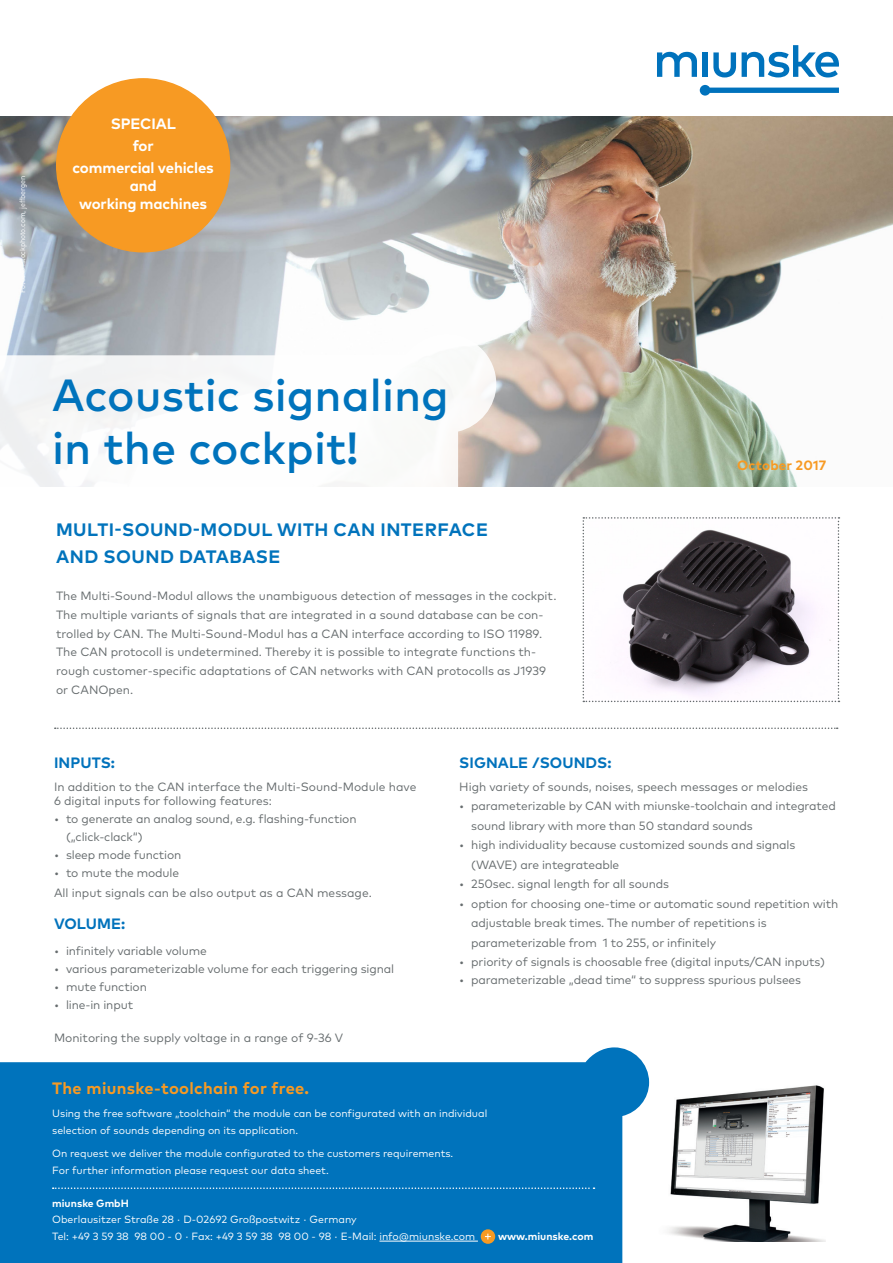
<style>
.page{position:relative;width:893px;height:1263px;background:#fff}
.page>*{position:absolute;margin:0;border:0;box-sizing:border-box;transform-origin:0 0}
.t1{font:500 45px "Mark Pro";color:#0073bc}
.Kompetenzen{font:700 18px/27px "Mark Pro";letter-spacing:.025em;color:#0073bc}
.Kompetenzen-2{font:700 16.5px "Mark Pro";letter-spacing:.02em;color:#f79a23}
.Weltneuheit{font:700 15px/18px "Mark Pro";letter-spacing:-.01em;color:#fff;text-align:center}
.subline{font:700 15px "Mark Pro";letter-spacing:.005em;color:#0072bc}
.t2{font:700 13.5px "Mark Pro";letter-spacing:.015em;color:#f79a23}
.Kompetenzen-3{font:12px/18.8px "Mark Pro";letter-spacing:-.01em;color:#666c6e}
.Fließtext{font:12px/14.4px "Mark Pro";color:#666c6e}
.Kompetenzen-4{font:10.5px/17.2px "Mark Pro";color:#fff}
.Kompetenzen-5{font:700 10.5px "Mark Pro";color:#fff}
.t3{font:7.5px "DIN Pro";letter-spacing:-.01em;color:#fff}
</style>
<div class="page">
<img style="left:0;top:117px;width:893px;height:370px">
<svg style="left:657px;top:52px;width:40px;height:25px"></svg>
<div style="left:702px;top:52px;width:6px;height:25px;background:#0072bc"></div>
<svg style="left:713px;top:52px;width:23px;height:25px"></svg>
<svg style="left:742px;top:45px;width:97px;height:32px"></svg>
<svg style="left:700px;top:85px;width:139px;height:11px"></svg>
<svg style="left:0;top:334px;width:496px;height:153px"></svg>
<img style="left:649px;top:1080px;width:176px;height:162px">
<svg style="left:0;top:1047px;width:649px;height:216px;background:#1880c2"></svg>
<svg style="left:583px;top:517px;width:256px;height:185px"></svg>
<svg style="left:55px;top:727px;width:783px;height:2px"></svg>
<div style="left:57px;top:79px;width:173px;height:173px;background:#f79a23;border-radius:50%"></div>
<hr style="left:379px;top:1241px;width:99px;height:1px;background:#fff">
<div style="left:481px;top:1229px;width:14px;height:15px;background:#f79a23;border-radius:50%"></div>
<svg style="left:485px;top:1233px;width:6px;height:6px"></svg>
<svg style="left:53px;top:1187px;width:541px;height:2px"></svg>
<p class="t3" style="left:17px;top:293px;width:118px;rotate:-90deg">Foto: © istockphoto.com, jeffbergen</p>
<p class="Weltneuheit" style="left:111px;top:113px;width:66px">SPECIAL</p>
<p class="Weltneuheit" style="left:133px;top:135px;width:23px">for</p>
<p class="Weltneuheit" style="left:72px;top:158px;width:143px">commercial vehicles and<br>working machines</p>
<p class="t1" style="left:52px;top:362px;width:398px">Acoustic signaling</p>
<p class="t1" style="left:52px;top:414px;width:308px">in the cockpit!</p>
<p class="Kompetenzen" style="left:56px;top:514px;width:433px">MULTI-SOUND-MODUL WITH CAN INTERFACE<br>AND SOUND DATABASE</p>
<p class="Kompetenzen-3" style="left:56px;top:585px;width:502px">The Multi-Sound-Modul allows the unambiguous detection of messages in the cockpit.<br>The multiple variants of signals that are integrated in a sound database can be con&shy;trolled by CAN. The Multi-Sound-Modul has a CAN interface according to ISO 11989.<br>The CAN protocoll is undetermined. Thereby it is possible to integrate functions th&shy;rough customer-specific adaptations of CAN networks with CAN protocolls as J1939 or CANOpen.</p>
<p class="t2" style="left:737px;top:455px;width:91px">October 2017</p>
<p class="subline" style="left:54px;top:751px;width:63px">INPUTS:</p>
<p class="Fließtext" style="left:54px;top:778px;width:364px">In addition to the CAN interface the Multi-Sound-Module have<br>6 digital inputs for following features:</p>
<p class="Kompetenzen-3" style="left:66px;top:809px;width:292px;line-height:18px;text-indent:-12px">• to generate an analog sound, e.g. flashing-function („click-clack“)</p>
<p class="Kompetenzen-3" style="left:54px;top:844px;width:129px">• sleep mode function</p>
<p class="Kompetenzen-3" style="left:54px;top:862px;width:127px">• to mute the module</p>
<p class="Fließtext" style="left:54px;top:884px;width:319px">All input signals can be also output as a CAN message.</p>
<p class="subline" style="left:54px;top:912px;width:73px">VOLUME:</p>
<p class="Kompetenzen-3" style="left:54px;top:941px;width:154px">• infinitely variable volume</p>
<p class="Kompetenzen-3" style="left:54px;top:959px;width:342px">• various parameterizable volume for each triggering signal</p>
<p class="Kompetenzen-3" style="left:54px;top:977px;width:94px">• mute function</p>
<p class="Kompetenzen-3" style="left:54px;top:995px;width:81px">• line-in input</p>
<p class="Fließtext" style="left:54px;top:1029px;width:291px">Monitoring the supply voltage in a range of 9-36 V</p>
<p class="subline" style="left:459px;top:751px;width:154px">SIGNALE /SOUNDS:</p>
<p class="Fließtext" style="left:459px;top:778px;width:350px">High variety of sounds, noises, speech messages or melodies</p>
<p class="Kompetenzen-3" style="left:471px;top:795px;width:366px;line-height:19.5px;text-indent:-12px">• parameterizable by CAN with miunske-toolchain and integrated sound library with more than 50 standard sounds</p>
<p class="Kompetenzen-3" style="left:471px;top:834px;width:326px;line-height:19.5px;text-indent:-12px">• high individuality because customized sounds and signals (WAVE) are integrateable</p>
<p class="Kompetenzen-3" style="left:459px;top:873px;width:211px">• 250sec. signal length for all sounds</p>
<p class="Kompetenzen-3" style="left:471px;top:893px;width:368px;line-height:19.5px;text-indent:-12px">• option for choosing one-time or automatic sound repetition with adjustable break times. The number of repetitions is parameterizable from 1 to 255, or infinitely</p>
<p class="Kompetenzen-3" style="left:459px;top:951px;width:367px">• priority of signals is choosable free (digital inputs/CAN inputs)</p>
<p class="Kompetenzen-3" style="left:459px;top:969px;width:343px">• parameterizable „dead time“ to suppress spurious pulsees</p>
<p class="Kompetenzen-2" style="left:52px;top:1075px;width:258px">The miunske-toolchain for free.</p>
<p class="Kompetenzen-4" style="left:52px;top:1104px;width:437px">Using the free software „toolchain“ the module can be configurated with an individual selection of sounds depending on its application.</p>
<p class="Kompetenzen-4" style="left:52px;top:1144px;width:403px">On request we deliver the module configurated to the customers requirements.<br>For further information please request our data sheet.</p>
<p class="Kompetenzen-5" style="left:52px;top:1195px;width:78px">miunske GmbH</p>
<p class="Kompetenzen-4" style="left:52px;top:1209px;width:306px">Oberlausitzer Straße 28 · D-02692 Großpostwitz · Germany</p>
<p class="Kompetenzen-4" style="left:52px;top:1226px;width:424px">Tel: +49 3 59 38 98 00 - 0 · Fax: +49 3 59 38 98 00 - 98 · E-Mail: info@miunske.com</p>
<p class="Kompetenzen-5" style="left:498px;top:1228px;width:97px">www.miunske.com</p>
</div>
